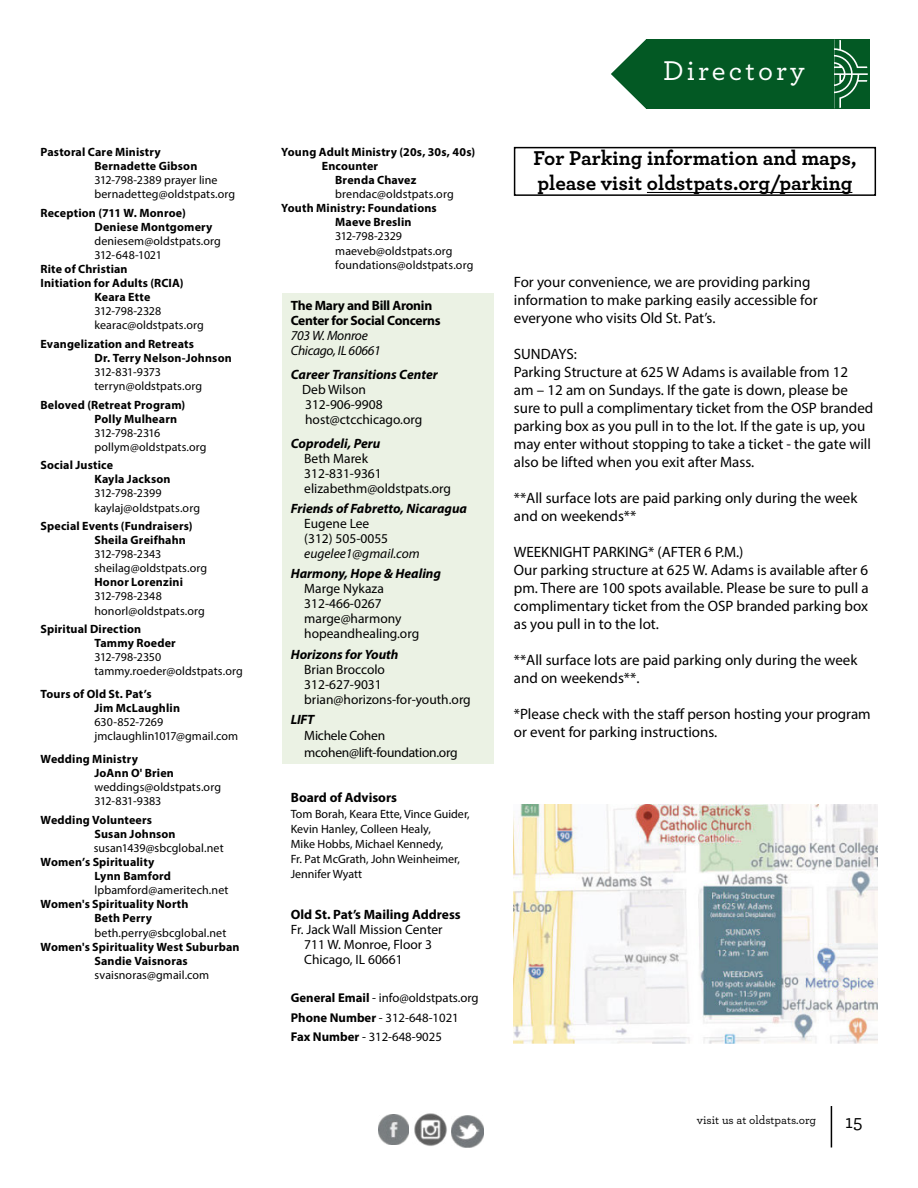
<style>
.page{position:relative;width:918px;height:1188px;background:#fff}
.page>*{position:absolute;margin:0;border:0;box-sizing:border-box;transform-origin:0 0}
.t1{font:500 28.5px "Npwpwj Archer";letter-spacing:.11em;color:#fff}
.t2{font:700 21px/25.2px "Archer";color:#000}
.t3{font:500 19.5px "Npwpwj Archer";color:#000}
.t4{font:15px/18px "Myriad Pro";color:#000}
.Paragraph_Left{font:13.5px/15px "Myriad Pro";color:#000}
.Paragraph{font:700 13.5px/15px "Myriad Pro";letter-spacing:-.02em;color:#000}
.Paragraph_Left-2{font:italic 700 13.5px/15px "Myriad Pro";color:#000}
.Paragraph-2{font:13.5px/15px "Myriad Pro";color:#000}
.Paragraph_Left-3{font:13.5px/16.2px "Myriad Pro";letter-spacing:-.02em;color:#000}
.Paragraph_Left-4{font:700 13.5px "Myriad Pro";color:#000}
.Paragraph_Left-5{font:12.75px "Myriad Pro";color:#000}
.Paragraph_Left-6{font:12px/14.1px "Myriad Pro";letter-spacing:.005em;color:#000}
.Paragraph_Left-7{font:700 12px/14.1px "Myriad Pro";letter-spacing:.015em;color:#000}
.Body{font:700 12px "Myriad Pro";letter-spacing:.015em;color:#000}
.t5{font:500 12px "Bvcqsr Archer";color:#000}
.Paragraph_Left-8{font:12px "Myriad Pro";letter-spacing:-.035em;color:#000}
.s1{font-weight:700}
.s2{font-weight:400}
.s3{font-weight:400;font-style:italic}
.s4{font-weight:700;font-style:italic}
.s5{font-weight:400;font-style:normal}
</style>
<div class="page">
<hr style="left:831px;top:1106px;width:1px;height:41px;background:#000">
<img style="left:378px;top:1114px;width:30px;height:30px">
<img style="left:414px;top:1113px;width:33px;height:33px">
<img style="left:451px;top:1116px;width:32px;height:32px">
<svg style="left:611px;top:39px;width:35px;height:70px"></svg>
<div style="left:646px;top:39px;width:223px;height:70px;background:#035924"></div>
<svg style="left:834px;top:40px;width:34px;height:68px"></svg>
<div style="left:282px;top:294px;width:211px;height:470px;background:#ebf2e4"></div>
<hr style="left:647px;top:192px;width:205px;height:1px;background:#000">
<div style="left:514px;top:147px;width:362px;height:49px;border:2px solid #000"></div>
<img style="left:514px;top:805px;width:363px;height:239px">
<p class="Paragraph_Left-6" style="left:94px;top:145px;width:142px;text-indent:-54px"><span class="s1">Pastoral Care Ministry<br>Bernadette Gibson<br></span>312-798-2389 prayer line bernadetteg@oldstpats.org</p>
<p class="Paragraph_Left-7" style="left:40px;top:205px;width:147px">Reception (711 W. Monroe)</p>
<p class="Paragraph_Left-7" style="left:94px;top:219px;width:120px">Deniese Montgomery</p>
<p class="Paragraph_Left-6" style="left:94px;top:234px;width:128px">deniesem@oldstpats.org</p>
<p class="Paragraph_Left-8" style="left:94px;top:247px;width:69px">312-648-1021</p>
<p class="Paragraph_Left-7" style="left:40px;top:262px;width:89px">Rite of Christian</p>
<p class="Paragraph_Left-7" style="left:40px;top:276px;width:145px">Initiation for Adults (RCIA)</p>
<p class="Paragraph_Left-7" style="left:94px;top:290px;width:57px">Keara Ette</p>
<p class="Paragraph_Left-6" style="left:94px;top:304px;width:68px">312-798-2328</p>
<p class="Paragraph_Left-6" style="left:94px;top:318px;width:111px">kearac@oldstpats.org</p>
<p class="Paragraph_Left-7" style="left:94px;top:336px;width:139px;text-indent:-54px">Evangelization and Retreats<br>Dr. Terry Nelson-Johnson<br><span class="s2">312-831-9373 terryn@oldstpats.org</span></p>
<p class="Paragraph_Left-7" style="left:94px;top:397px;width:114px;text-indent:-54px">Beloved (Retreat Program)<br>Polly Mulhearn<br><span class="s2">312-798-2316 pollym@oldstpats.org</span></p>
<p class="Paragraph_Left-6" style="left:94px;top:458px;width:107px;text-indent:-54px"><span class="s1">Social Justice<br>Kayla Jackson<br></span>312-798-2399 kaylaj@oldstpats.org</p>
<p class="Paragraph_Left-6" style="left:94px;top:519px;width:114px;text-indent:-54px"><span class="s1">Special Events (Fundraisers)<br>Sheila Greifhahn<br></span>312-798-2343 sheilag@oldstpats.org<br><span class="s1">Honor Lorenzini<br></span>312-798-2348 honorl@oldstpats.org</p>
<p class="Paragraph_Left-6" style="left:94px;top:622px;width:150px;text-indent:-54px"><span class="s1">Spiritual Direction<br>Tammy Roeder<br></span>312-798-2350 tammy.roeder@oldstpats.org</p>
<p class="Paragraph_Left-6" style="left:94px;top:687px;width:145px;text-indent:-54px"><span class="s1">Tours of Old St. Pat’s<br>Jim McLaughlin<br></span>630-852-7269 jmclaughlin1017@gmail.com</p>
<p class="Paragraph_Left-6" style="left:94px;top:752px;width:128px;text-indent:-54px"><span class="s1">Wedding Ministry<br>JoAnn O' Brien </span>weddings@oldstpats.org<br>312-831-9383</p>
<p class="Body" style="left:40px;top:812px;width:113px">Wedding Volunteers</p>
<p class="Body" style="left:94px;top:826px;width:83px">Susan Johnson</p>
<p class="Paragraph_Left-6" style="left:94px;top:841px;width:131px">susan1439@sbcglobal.net</p>
<p class="Paragraph_Left-7" style="left:40px;top:855px;width:115px">Women’s Spirituality</p>
<p class="Paragraph_Left-7" style="left:94px;top:869px;width:78px">Lynn Bamford</p>
<p class="Paragraph_Left-6" style="left:94px;top:883px;width:136px">lpbamford@ameritech.net</p>
<p class="Paragraph_Left-7" style="left:40px;top:897px;width:150px">Women's Spirituality North</p>
<p class="Paragraph_Left-7" style="left:94px;top:911px;width:59px">Beth Perry</p>
<p class="Paragraph_Left-6" style="left:94px;top:925px;width:133px">beth.perry@sbcglobal.net</p>
<p class="Paragraph_Left-7" style="left:40px;top:939px;width:201px">Women's Spirituality West Suburban</p>
<p class="Paragraph_Left-7" style="left:94px;top:953px;width:95px">Sandie Vaisnoras</p>
<p class="Paragraph_Left-6" style="left:94px;top:968px;width:116px">svaisnoras@gmail.com</p>
<p class="Paragraph_Left-7" style="left:281px;top:144px;width:195px">Young Adult Ministry (20s, 30s, 40s)</p>
<p class="Paragraph_Left-7" style="left:322px;top:158px;width:58px">Encounter</p>
<p class="Paragraph_Left-7" style="left:335px;top:173px;width:83px">Brenda Chavez</p>
<p class="Paragraph_Left-6" style="left:335px;top:187px;width:120px">brendac@oldstpats.org</p>
<p class="Paragraph_Left-7" style="left:281px;top:201px;width:157px">Youth Ministry: Foundations</p>
<p class="Paragraph_Left-7" style="left:335px;top:215px;width:78px">Maeve Breslin</p>
<p class="Paragraph_Left-6" style="left:335px;top:229px;width:68px">312-798-2329</p>
<p class="Paragraph_Left-6" style="left:335px;top:243px;width:119px">maeveb@oldstpats.org</p>
<p class="Paragraph_Left-6" style="left:335px;top:257px;width:140px">foundations@oldstpats.org</p>
<p class="Paragraph" style="left:291px;top:298px;width:151px">The Mary and Bill Aronin<br>Center for Social Concerns<br><span class="s3">703 W. Monroe<br>Chicago, IL 60661</span></p>
<p class="Paragraph-2" style="left:302px;top:367px;width:137px;text-indent:-11px"><span class="s4">Career Transitions Center<br></span>Deb Wilson<br>312-906-9908 host@ctcchicago.org</p>
<p class="Paragraph_Left" style="left:304px;top:435px;width:148px;text-indent:-14px"><span class="s4">Coprodeli, Peru<br></span>Beth Marek<br>312-831-9361 elizabethm@oldstpats.org</p>
<p class="Paragraph_Left-2" style="left:304px;top:501px;width:164px;text-indent:-14px">Friends of Fabretto, Nicaragua<br><span class="s5">Eugene Lee<br>(312) 505-0055 </span><span class="s2">eugelee1@gmail.com</span></p>
<p class="Paragraph_Left" style="left:304px;top:566px;width:138px;text-indent:-14px"><span class="s4">Harmony, Hope &amp; Healing<br></span>Marge Nykaza<br>312-466-0267 marge@harmony hopeandhealing.org</p>
<p class="Paragraph_Left" style="left:304px;top:647px;width:168px;text-indent:-14px"><span class="s4">Horizons for Youth<br></span>Brian Broccolo<br>312-627-9031 brian@horizons-for-youth.org</p>
<p class="Paragraph_Left-3" style="left:304px;top:711px;width:155px;text-indent:-14px"><span class="s4">LIFT<br></span>Michele Cohen mcohen@lift-foundation.org</p>
<p class="Paragraph_Left-4" style="left:291px;top:789px;width:108px">Board of Advisors</p>
<p class="Paragraph_Left-6" style="left:291px;top:806px;width:180px;line-height:15px">Tom Borah, Keara Ette, Vince Guider,<br>Kevin Hanley, Colleen Healy,<br>Mike Hobbs, Michael Kennedy,<br>Fr. Pat McGrath, John Weinheimer,<br>Jennifer Wyatt</p>
<p class="Paragraph_Left-4" style="left:291px;top:905px;width:171px">Old St. Pat’s Mailing Address</p>
<p class="Paragraph_Left" style="left:291px;top:921px;width:153px">Fr. Jack Wall Mission Center</p>
<p class="Paragraph_Left" style="left:304px;top:936px;width:129px">711 W. Monroe, Floor 3</p>
<p class="Paragraph_Left" style="left:304px;top:951px;width:100px">Chicago, IL 60661</p>
<p class="Paragraph_Left-5" style="left:291px;top:990px;width:189px"><span class="s1">General Email</span> - info@oldstpats.org</p>
<p class="Paragraph_Left-5" style="left:291px;top:1009px;width:170px"><span class="s1">Phone Number</span> - 312-648-1021</p>
<p class="Paragraph_Left-5" style="left:291px;top:1029px;width:153px"><span class="s1">Fax Number</span> - 312-648-9025</p>
<p class="t1" style="left:663px;top:50px;width:143px">Directory</p>
<p class="t2" style="left:533px;top:144px;width:324px">For Parking information and maps, please visit oldstpats.org/parking</p>
<p class="t4" style="left:514px;top:273px;width:305px">For your convenience, we are providing parking information to make parking easily accessible for everyone who visits Old St. Pat’s.</p>
<p class="t4" style="left:514px;top:345px;width:65px">SUNDAYS:</p>
<p class="t4" style="left:514px;top:363px;width:361px">Parking Structure at 625 W Adams is available from 12<br>am – 12 am on Sundays. If the gate is down, please be sure to pull a complimentary ticket from the OSP branded parking box as you pull in to the lot. If the gate is up, you may enter without stopping to take a ticket - the gate will also be lifted when you exit after Mass.</p>
<p class="t4" style="left:514px;top:489px;width:345px">**All surface lots are paid parking only during the week and on weekends**</p>
<p class="t4" style="left:514px;top:543px;width:231px">WEEKNIGHT PARKING* (AFTER 6 P.M.)</p>
<p class="t4" style="left:514px;top:561px;width:356px;text-align:justify">Our parking structure at 625 W. Adams is available after 6 pm. There are 100 spots available. Please be sure to pull a complimentary ticket from the OSP branded parking box as you pull in to the lot.</p>
<p class="t4" style="left:514px;top:651px;width:345px">**All surface lots are paid parking only during the week and on weekends**.</p>
<p class="t4" style="left:514px;top:705px;width:358px">*Please check with the staff person hosting your program or event for parking instructions.</p>
<p class="t5" style="left:697px;top:1111px;width:121px">visit us at oldstpats.org</p>
<h3 class="t3" style="left:845px;top:1107px;width:19px">15</h3>
</div>
